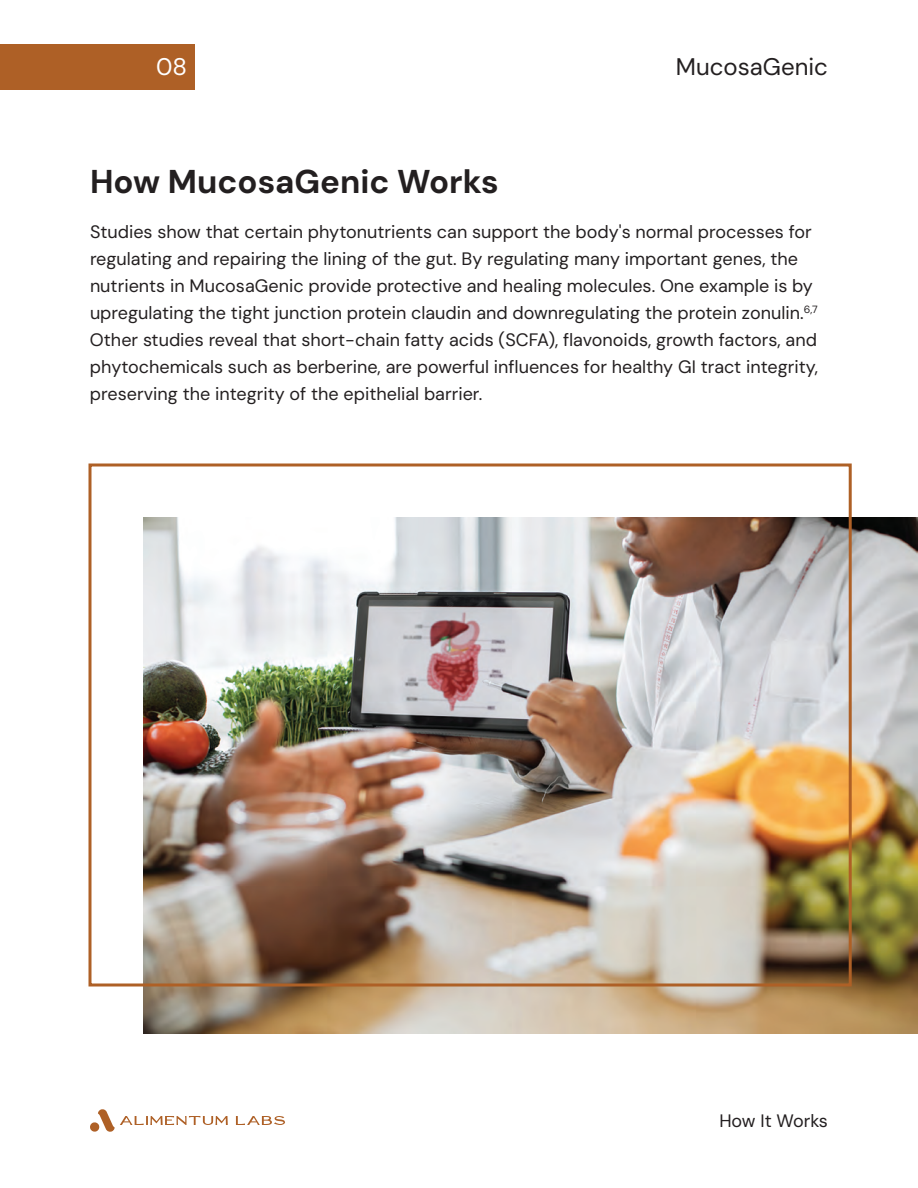
<style>
.page{position:relative;width:918px;height:1188px;background:#fff}
.page>*{position:absolute;margin:0;border:0;box-sizing:border-box;transform-origin:0 0}
.t1{font:700 33px "DM Sans";color:#231f20}
.t2{font:24px "DM Sans";color:#231f20}
.t3{font:24px "DM Sans";color:#fff}
.t4{font:18px/27px "DM Sans";color:#231f20}
</style>
<div class="page">
<hr style="left:0;top:45px;width:918px;height:1px;background:#7ec241">
<hr style="left:0;top:90px;width:918px;height:1px;background:#7ec241">
<hr style="left:0;top:1143px;width:918px;height:1px;background:#7ec241">
<hr style="left:0;top:1098px;width:918px;height:1px;background:#7ec241">
<hr style="left:90px;top:0;width:1px;height:1188px;background:#7ec241">
<hr style="left:828px;top:0;width:1px;height:1188px;background:#7ec241">
<div style="left:0;top:45px;width:195px;height:45px;background:#ae6026"></div>
<svg style="left:90px;top:1109px;width:195px;height:23px"></svg>
<img style="left:144px;top:518px;width:774px;height:516px">
<div style="left:88px;top:464px;width:764px;height:523px;border:3px solid #ae6026"></div>
<h2 class="t3" style="left:156px;top:51px;width:33px">08</h2>
<h2 class="t2" style="left:676px;top:51px;width:154px">MucosaGenic</h2>
<h1 class="t1" style="left:90px;top:161px;width:410px">How MucosaGenic Works</h1>
<p class="t4" style="left:90px;top:218px;width:730px">Studies show that certain phytonutrients can support the body's normal processes for regulating and repairing the lining of the gut. By regulating many important genes, the nutrients in MucosaGenic provide protective and healing molecules. One example is by upregulating the tight junction protein claudin and downregulating the protein zonulin.<sup>6,7<br></sup>Other studies reveal that short-chain fatty acids (SCFA), flavonoids, growth factors, and phytochemicals such as berberine, are powerful influences for healthy GI tract integrity, preserving the integrity of the epithelial barrier.</p>
<p class="t4" style="left:719px;top:1107px;width:110px">How It Works</p>
</div>
